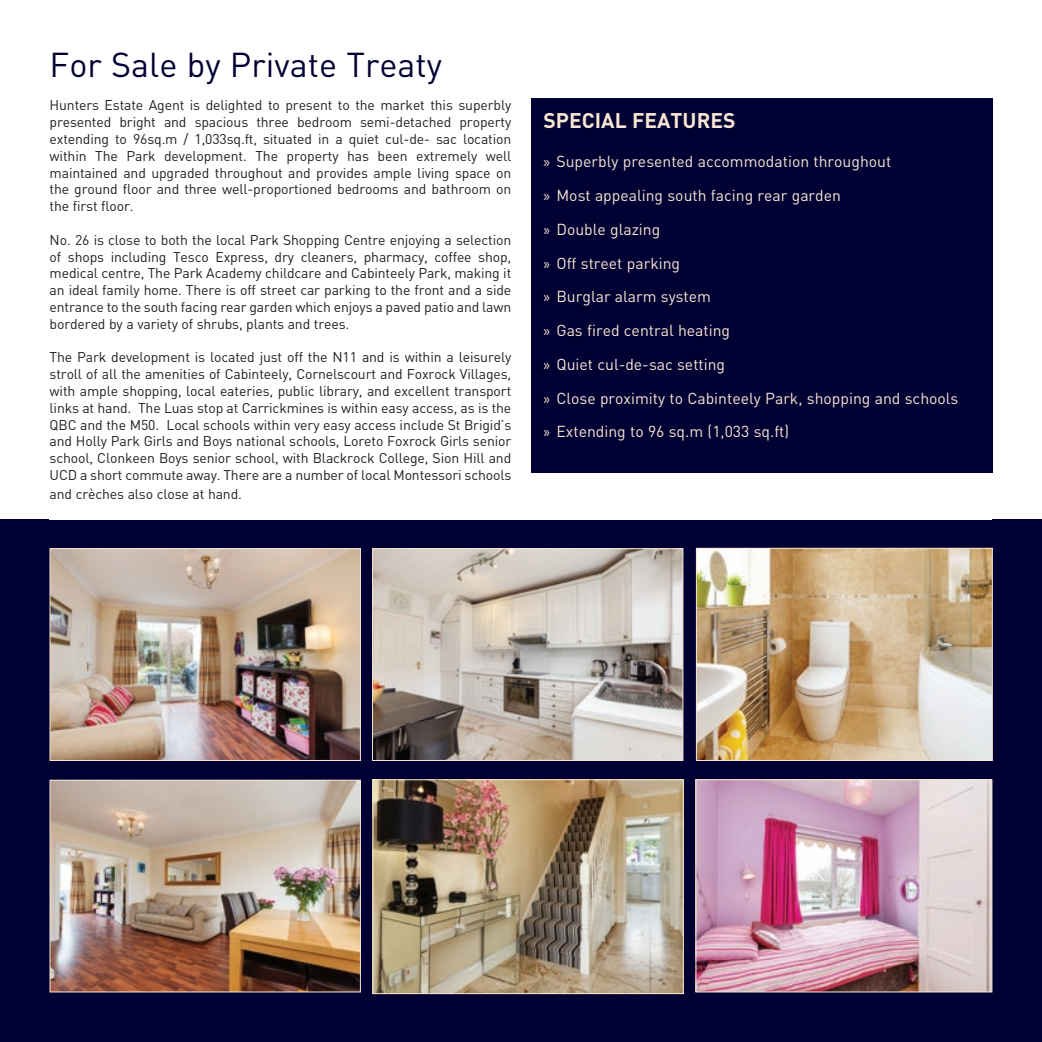
<style>
.page{position:relative;width:1042px;height:1042px;background:#fff}
.page>*{position:absolute;margin:0;border:0;box-sizing:border-box;transform-origin:0 0}
.t1{font:34.12px "DIN";color:#000032}
.t2{font:700 21px "DIN";color:#f9e5d3}
.t3{font:15.75px/33.8px "DIN";color:#f9e5d3}
.t4{font:14px/16.8px "DIN";letter-spacing:-.01em;color:#231f20;text-align:justify}
.s1{font-family:"Myriad Pro"}
</style>
<div class="page">
<div style="left:0;top:519px;width:1042px;height:523px;background:#000032"></div>
<div style="left:531px;top:98px;width:461px;height:374px;background:#000032"></div>
<img style="left:374px;top:550px;width:307px;height:209px">
<div style="left:372px;top:548px;width:311px;height:213px;border:1px solid #f9e5d3"></div>
<img style="left:52px;top:550px;width:307px;height:209px">
<div style="left:50px;top:548px;width:311px;height:213px;border:1px solid #f9e5d3"></div>
<img style="left:52px;top:782px;width:307px;height:208px">
<div style="left:50px;top:780px;width:311px;height:212px;border:1px solid #f9e5d3"></div>
<img style="left:698px;top:550px;width:293px;height:209px">
<div style="left:696px;top:548px;width:297px;height:213px;border:1px solid #f9e5d3"></div>
<img style="left:374px;top:781px;width:308px;height:211px">
<div style="left:372px;top:779px;width:312px;height:215px;border:1px solid #f9e5d3"></div>
<img style="left:697px;top:781px;width:293px;height:209px">
<div style="left:695px;top:779px;width:297px;height:213px;border:1px solid #f9e5d3"></div>
<h1 class="t1" style="left:50px;top:44px;width:394px">For Sale by Private Treaty</h1>
<p class="t4" style="left:50px;top:97px;width:463px">Hunters Estate Agent is delighted to present to the market this superbly presented bright and spacious three bedroom semi-detached property extending to 96sq.m / 1,033sq.ft, situated in a quiet cul-de- sac location within The Park development. The property has been extremely well maintained and upgraded throughout and provides ample living space on the ground floor and three well-proportioned bedrooms and bathroom on the first floor.</p>
<p class="t4" style="left:50px;top:231px;width:463px">No. 26 is close to both the local Park Shopping Centre enjoying a selection of shops including Tesco Express, dry cleaners, pharmacy, coffee shop, medical centre, The Park Academy childcare and Cabinteely Park, making it an ideal family home. There is off street car parking to the front and a side entrance to the south facing rear garden which enjoys a paved patio and lawn bordered by a variety of shrubs, plants and trees.</p>
<p class="t4" style="left:50px;top:349px;width:463px">The Park development is located just off the N11 and is within a leisurely stroll of all the amenities of Cabinteely, Cornelscourt and Foxrock Villages, with ample shopping, local eateries, public library, and excellent transport links at hand. The Luas stop at Carrickmines is within easy access, as is the QBC and the M50. Local schools within very easy access include St Brigid’s and Holly Park Girls and Boys national schools, Loreto Foxrock Girls senior school, Clonkeen Boys senior school, with Blackrock College, Sion Hill and UCD a short commute away. There are a number of local Montessori schools</p>
<p class="t4" style="left:50px;top:485px;width:194px">and crèches also close at hand.</p>
<h2 class="t2" style="left:543px;top:107px;width:193px">SPECIAL FEATURES</h2>
<p class="t3" style="left:543px;top:144px;width:416px"><span class="s1">»</span> Superbly presented accommodation throughout<br><span class="s1">»</span> Most appealing south facing rear garden<br><span class="s1">»</span> Double glazing<br><span class="s1">»</span> Off street parking<br><span class="s1">»</span> Burglar alarm system<br><span class="s1">»</span> Gas fired central heating<br><span class="s1">»</span> Quiet cul-de-sac setting<br><span class="s1">»</span> Close proximity to Cabinteely Park, shopping and schools <span class="s1">»</span> Extending to 96 sq.m (1,033 sq.ft)</p>
</div>
